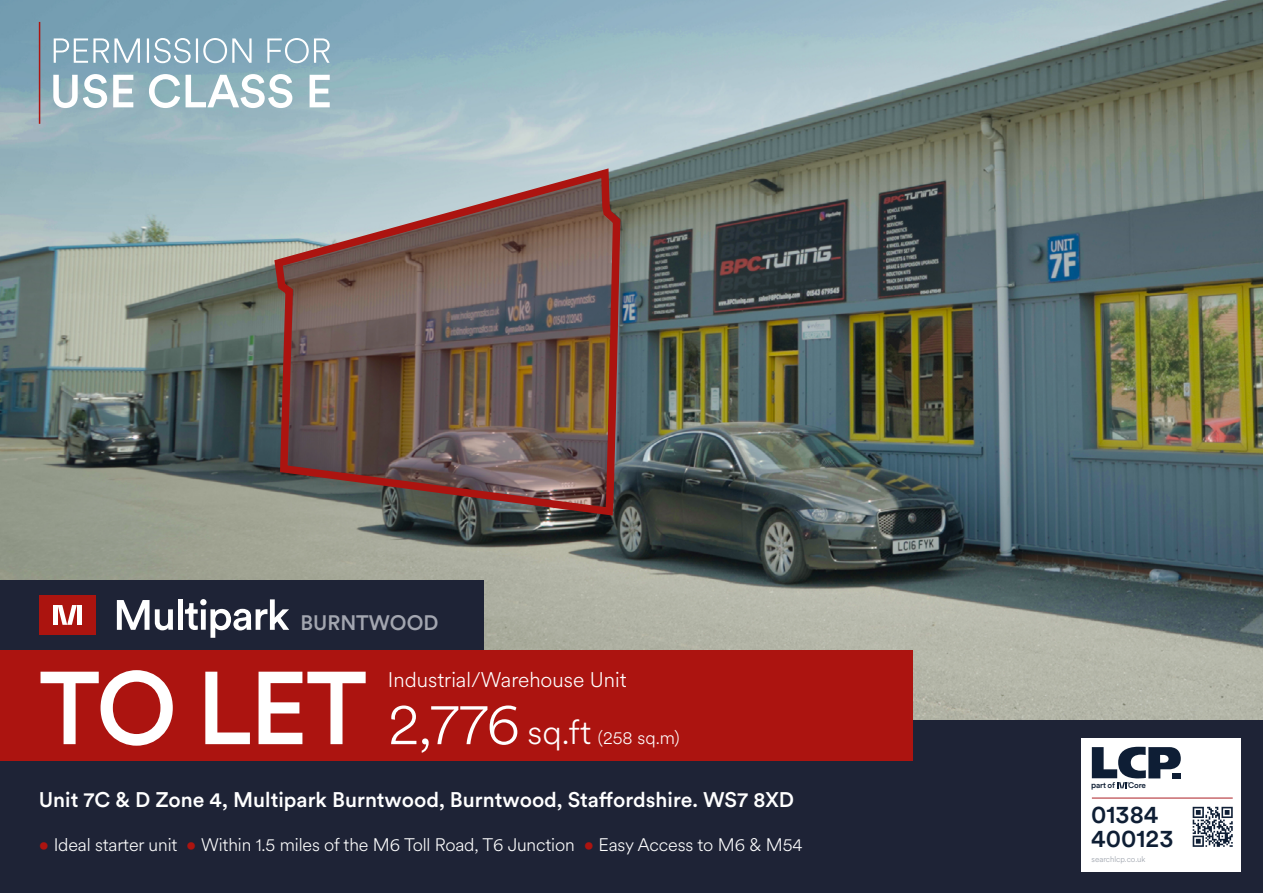
<style>
.page{position:relative;width:1263px;height:893px;background:#fff}
.page>*{position:absolute;margin:0;border:0;box-sizing:border-box;transform-origin:0 0}
.t1{font:500 24.9px/23.9px "Circular XX";color:#0e1e34}
.t2{font:500 21px "Circular XX";color:#fff}
.t3{font:300 21px "Circular XX";color:#fff}
.t4{font:500 20.85px "Circular Std";color:#a3a6b0}
.t5{font:300 18px "Circular XX";letter-spacing:-.01em;color:#fff}
.t6{font:300 8.1px "Circular XX";color:#979da7}
.t7{font:500 8.1px "Circular XX";letter-spacing:-.02em;color:#0e1e34}
.s1{font-size:58.5px}
.s2{font-size:33.9px}
.s3{color:#ac1410}
.s4{font-size:8.55px}
</style>
<div class="page">
<img style="left:0;top:0;width:1263px;height:721px">
<div style="left:0;top:721px;width:1263px;height:172px;background:#1e2336"></div>
<div style="left:0;top:580px;width:484px;height:70px;background:#1e2336"></div>
<div style="left:1081px;top:738px;width:160px;height:133px;background:#fff"></div>
<hr style="left:1092px;top:798px;width:141px;height:1px;background:#ac1f25">
<svg style="left:1092px;top:747px;width:89px;height:41px"></svg>
<svg style="left:1193px;top:807px;width:40px;height:40px"></svg>
<div style="left:0;top:650px;width:912px;height:111px;background:#ac1410"></div>
<svg style="left:41px;top:670px;width:325px;height:76px"></svg>
<svg style="left:269px;top:164px;width:355px;height:355px;background:#7b8381"></svg>
<img style="left:279px;top:173px;width:338px;height:338px">
<svg style="left:53px;top:74px;width:277px;height:34px"></svg>
<svg style="left:54px;top:38px;width:276px;height:25px"></svg>
<hr style="left:39px;top:22px;width:1px;height:102px;background:#ac1410">
<div style="left:39px;top:595px;width:57px;height:40px;background:#ab140f"></div>
<hr style="left:77px;top:605px;width:4px;height:20px;background:#fff">
<div style="left:53px;top:605px;width:5px;height:20px;background:#fff"></div>
<svg style="left:58px;top:605px;width:19px;height:20px"></svg>
<svg style="left:117px;top:600px;width:56px;height:30px"></svg>
<hr style="left:178px;top:599px;width:4px;height:31px;background:#fff">
<svg style="left:185px;top:599px;width:104px;height:39px"></svg>
<p class="t4" style="left:301px;top:609px;width:139px">BURNTWOOD</p>
<p class="t3" style="left:388px;top:665px;width:240px">Industrial/Warehouse Unit</p>
<p class="t5" style="left:388px;top:726px;width:293px"><span class="s1">2,776</span> <span class="s2">sq.ft</span> (258 sq.m)</p>
<p class="t2" style="left:39px;top:785px;width:757px">Unit 7C &amp; D Zone 4, Multipark Burntwood, Burntwood, Staffordshire. WS7 8XD</p>
<p class="t5" style="left:39px;top:832px;width:765px"><span class="s3">•</span> Ideal starter unit <span class="s3">•</span> Within 1.5 miles of the M6 Toll Road, T6 Junction <span class="s3">•</span> Easy Access to M6 &amp; M54</p>
<p class="t7" style="left:1091px;top:780px;width:25px"><span class="s4">p</span>art of</p>
<p class="t7" style="left:1128px;top:780px;width:19px">Core</p>
<h1 class="t1" style="left:1091px;top:801px;width:84px">01384<br>400123</h1>
<p class="t6" style="left:1091px;top:853px;width:55px">searchlcp.co.uk</p>
</div>
